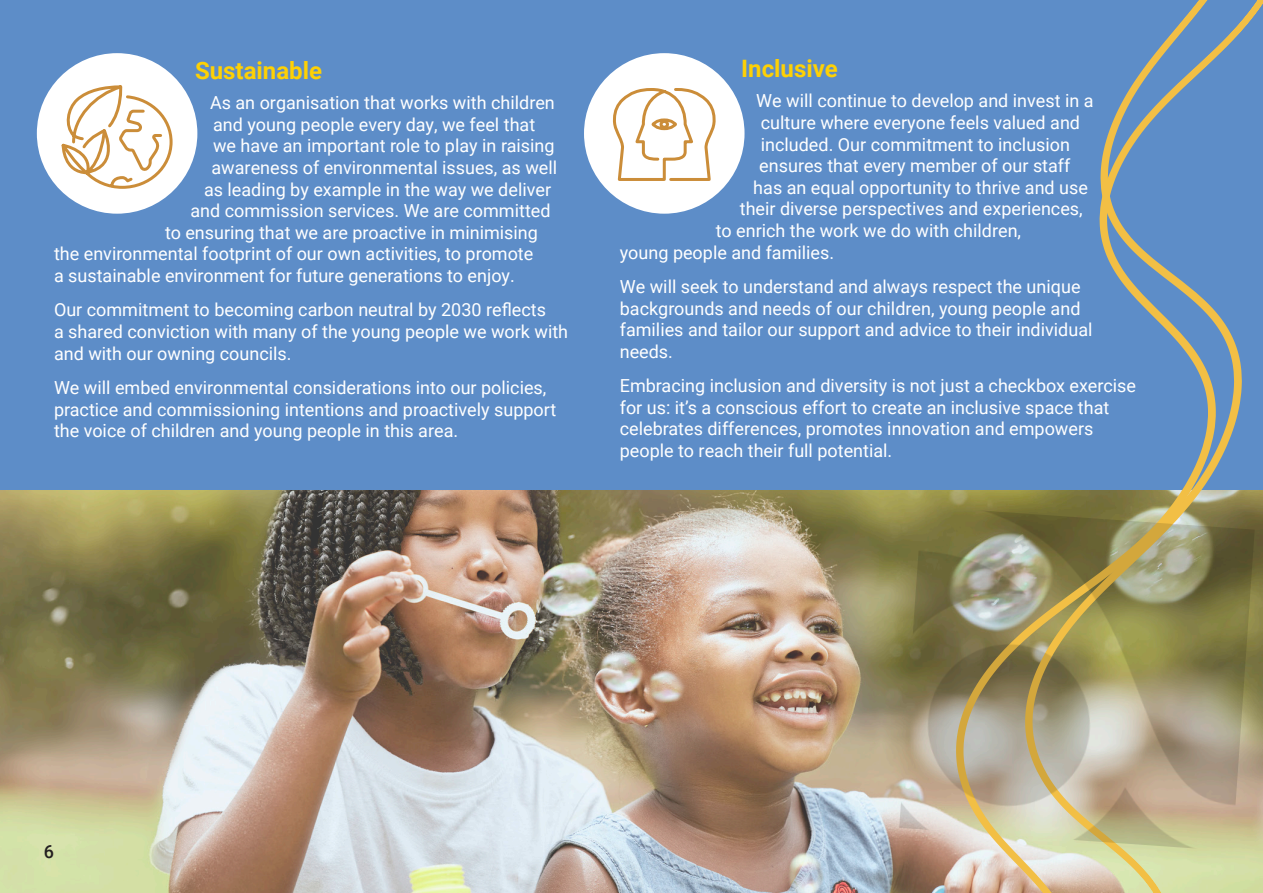
<style>
.page{position:relative;width:1263px;height:893px;background:#fff}
.page>*{position:absolute;margin:0;border:0;box-sizing:border-box;transform-origin:0 0}
.Subheading_3{font:700 24px "Roboto";color:#fed105}
.Body_copy{font:18px/21.6px "Roboto";color:#fff}
.Body_copy-2{font:500 18px "Roboto";color:#231f20}
</style>
<div class="page">
<img style="left:0;top:490px;width:953px;height:403px">
<div style="left:0;top:0;width:1263px;height:490px;background:#5d8dc8"></div>
<svg style="left:953px;top:490px;width:69px;height:403px;background:#ccbc9c"></svg>
<svg style="left:1022px;top:0;width:241px;height:893px"></svg>
<div style="left:37px;top:53px;width:160px;height:161px;background:#fff;border-radius:50%"></div>
<div style="left:584px;top:53px;width:160px;height:161px;background:#fff;border-radius:50%"></div>
<img style="left:899px;top:506px;width:356px;height:345px">
<svg style="left:61px;top:85px;width:112px;height:104px"></svg>
<svg style="left:611px;top:88px;width:107px;height:126px"></svg>
<h3 class="Subheading_3" style="left:195px;top:54px;width:129px">Sustainable</h3>
<p class="Body_copy" style="left:210px;top:91px;width:346px">As an organisation that works with children</p>
<p class="Body_copy" style="left:213px;top:113px;width:324px">and young people every day, we feel that</p>
<p class="Body_copy" style="left:213px;top:135px;width:343px">we have an important role to play in raising</p>
<p class="Body_copy" style="left:212px;top:156px;width:347px">awareness of environmental issues, as well</p>
<p class="Body_copy" style="left:204px;top:178px;width:349px">as leading by example in the way we deliver</p>
<p class="Body_copy" style="left:190px;top:199px;width:362px">and commission services. We are committed</p>
<p class="Body_copy" style="left:165px;top:221px;width:374px">to ensuring that we are proactive in minimising</p>
<p class="Body_copy" style="left:54px;top:243px;width:481px">the environmental footprint of our own activities, to promote</p>
<p class="Body_copy" style="left:54px;top:264px;width:462px">a sustainable environment for future generations to enjoy.</p>
<p class="Body_copy" style="left:54px;top:299px;width:516px">Our commitment to becoming carbon neutral by 2030 reflects<br>a shared conviction with many of the young people we work with and with our owning councils.</p>
<p class="Body_copy" style="left:54px;top:376px;width:504px">We will embed environmental considerations into our policies, practice and commissioning intentions and proactively support the voice of children and young people in this area.</p>
<h3 class="Subheading_3" style="left:741px;top:52px;width:98px">Inclusive</h3>
<p class="Body_copy" style="left:756px;top:89px;width:339px">We will continue to develop and invest in a</p>
<p class="Body_copy" style="left:761px;top:111px;width:321px">culture where everyone feels valued and</p>
<p class="Body_copy" style="left:761px;top:133px;width:311px">included. Our commitment to inclusion</p>
<p class="Body_copy" style="left:759px;top:154px;width:313px">ensures that every member of our staff</p>
<p class="Body_copy" style="left:753px;top:176px;width:336px">has an equal opportunity to thrive and use</p>
<p class="Body_copy" style="left:740px;top:197px;width:344px">their diverse perspectives and experiences,</p>
<p class="Body_copy" style="left:716px;top:219px;width:307px">to enrich the work we do with children,</p>
<p class="Body_copy" style="left:620px;top:241px;width:216px">young people and families.</p>
<p class="Body_copy" style="left:620px;top:275px;width:474px">We will seek to understand and always respect the unique backgrounds and needs of our children, young people and families and tailor our support and advice to their individual needs.</p>
<p class="Body_copy" style="left:620px;top:374px;width:518px">Embracing inclusion and diversity is not just a checkbox exercise for us: it’s a conscious effort to create an inclusive space that celebrates differences, promotes innovation and empowers people to reach their full potential.</p>
<p class="Body_copy-2" style="left:44px;top:839px;width:12px">6</p>
</div>
